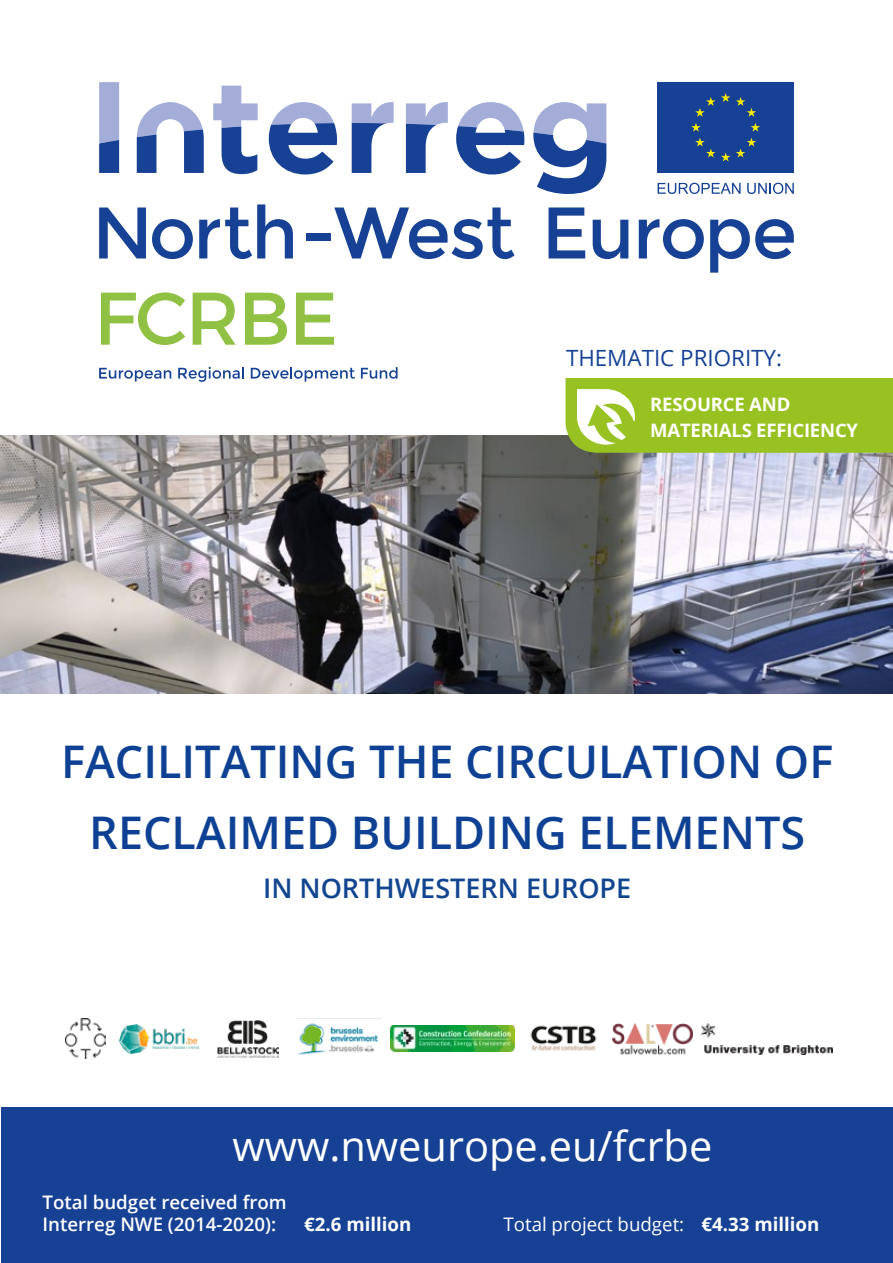
<style>
.page{position:relative;width:893px;height:1263px;background:#fff}
.page>*{position:absolute;margin:0;border:0;box-sizing:border-box;transform-origin:0 0}
.t1{font:74.4px "Montserrat";letter-spacing:-.02em;color:#91c144}
.t2{font:600 45px/70.9px "Open Sans";color:#0e4194;text-align:center}
.t3{font:41.55px "Open Sans";color:#fff}
.t4{font:600 27px "Open Sans";color:#114590}
.t5{font:22.35px "Open Sans";color:#164194}
.t6{font:600 18.75px/22.5px "Open Sans";color:#fff}
.t7{font:18.75px "Open Sans";color:#fff}
.t8{font:700 18.75px "Open Sans";color:#fff}
.t9{font:700 18.45px/25.8px "Open Sans";letter-spacing:-.01em;color:#fff}
.s1{font-weight:700}
</style>
<div class="page">
<svg style="left:99px;top:207px;width:47px;height:51px"></svg>
<svg style="left:152px;top:219px;width:41px;height:40px"></svg>
<svg style="left:199px;top:204px;width:94px;height:55px"></svg>
<div style="left:306px;top:233px;width:24px;height:8px;background:#164194"></div>
<svg style="left:334px;top:207px;width:180px;height:52px"></svg>
<svg style="left:549px;top:207px;width:36px;height:51px"></svg>
<svg style="left:593px;top:220px;width:35px;height:39px"></svg>
<svg style="left:639px;top:219px;width:65px;height:40px"></svg>
<svg style="left:710px;top:219px;width:84px;height:54px"></svg>
<svg style="left:99px;top:368px;width:72px;height:13px"></svg>
<svg style="left:178px;top:367px;width:66px;height:15px"></svg>
<svg style="left:251px;top:367px;width:104px;height:14px"></svg>
<svg style="left:361px;top:367px;width:37px;height:12px"></svg>
<svg style="left:99px;top:82px;width:20px;height:91px;background:#7389c1"></svg>
<svg style="left:213px;top:86px;width:45px;height:88px"></svg>
<svg style="left:269px;top:102px;width:68px;height:72px"></svg>
<svg style="left:352px;top:102px;width:42px;height:71px"></svg>
<svg style="left:406px;top:102px;width:42px;height:71px"></svg>
<svg style="left:456px;top:102px;width:68px;height:72px"></svg>
<svg style="left:533px;top:102px;width:73px;height:92px"></svg>
<svg style="left:137px;top:102px;width:67px;height:71px"></svg>
<div style="left:658px;top:82px;width:136px;height:91px;background:#164194"></div>
<svg style="left:721px;top:93px;width:9px;height:9px"></svg>
<svg style="left:695px;top:97px;width:20px;height:20px"></svg>
<svg style="left:691px;top:123px;width:10px;height:9px"></svg>
<svg style="left:695px;top:138px;width:20px;height:19px"></svg>
<svg style="left:721px;top:152px;width:9px;height:9px"></svg>
<svg style="left:736px;top:138px;width:20px;height:19px"></svg>
<svg style="left:751px;top:123px;width:9px;height:9px"></svg>
<svg style="left:736px;top:97px;width:20px;height:20px"></svg>
<svg style="left:658px;top:183px;width:83px;height:11px"></svg>
<svg style="left:747px;top:183px;width:47px;height:11px"></svg>
<img style="left:0;top:435px;width:893px;height:259px">
<svg style="left:566px;top:378px;width:327px;height:75px;background:#9ec532"></svg>
<div style="left:2px;top:1108px;width:891px;height:155px;background:#164194"></div>
<img style="left:119px;top:1024px;width:80px;height:29px">
<img style="left:298px;top:1023px;width:81px;height:32px">
<img style="left:530px;top:1025px;width:67px;height:26px">
<img style="left:390px;top:1025px;width:124px;height:26px">
<img style="left:65px;top:1019px;width:40px;height:40px">
<img style="left:218px;top:1020px;width:60px;height:37px">
<img style="left:612px;top:1023px;width:80px;height:32px">
<img style="left:701px;top:1023px;width:132px;height:31px">
<h1 class="t1" style="left:94px;top:273px;width:245px">FCRBE</h1>
<p class="t5" style="left:566px;top:343px;width:218px">THEMATIC PRIORITY:</p>
<p class="t9" style="left:650px;top:391px;width:209px">RESOURCE AND<br>MATERIALS EFFICIENCY</p>
<p class="t2" style="left:61px;top:725px;width:774px">FACILITATING THE CIRCULATION OF<br>RECLAIMED BUILDING ELEMENTS</p>
<p class="t4" style="left:263px;top:870px;width:370px">IN NORTHWESTERN EUROPE</p>
<p class="t3" style="left:233px;top:1117px;width:481px">www.nweurope.eu/fcrbe</p>
<p class="t6" style="left:43px;top:1190px;width:246px">Total budget received from<br>Interreg NWE (2014-2020):</p>
<p class="t8" style="left:304px;top:1211px;width:109px">€2.6 million</p>
<p class="t7" style="left:503px;top:1211px;width:317px">Total project budget: <span class="s1">€4.33 million</span></p>
</div>
